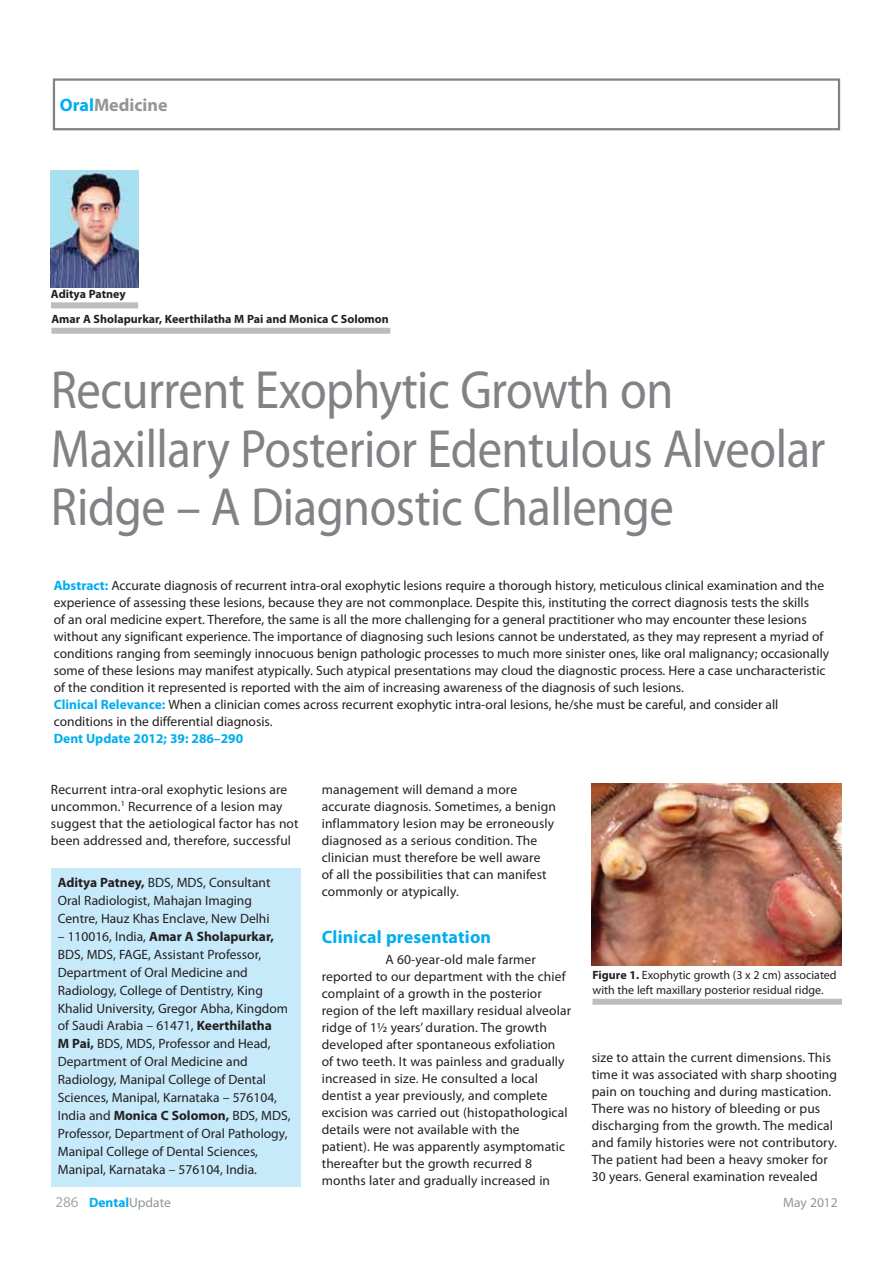
<style>
.page{position:relative;width:893px;height:1263px;background:#fff}
.page>*{position:absolute;margin:0;border:0;box-sizing:border-box;transform-origin:0 0}
.t1{font:54px/58.5px "Myriad Pro";letter-spacing:-.01em;color:#808285;scale:.9 1}
.t2{font:700 18px "Myriad Pro";letter-spacing:.01em;color:#00aeef}
.t3{font:700 18px "Myriad Pro";color:#939598}
.t4{font:13.5px/17px "Myriad Pro";color:#231f20}
.t5{font:700 13.5px "Myriad Pro";color:#00aeef}
.t6{font:13.5px "Myriad Pro";color:#939598}
.t7{font:12px/15.8px "Myriad Pro";color:#231f20}
.t8{font:700 12px "Myriad Pro";color:#231f20}
.s1{color:#00aeef}
.s2{font-weight:700;color:#00aeef}
.s3{font-weight:700}
.s4{font-weight:400;font-size:15px;color:#a7a9ac}
.s5{font-weight:400;color:#939598}
</style>
<div class="page">
<div style="left:53px;top:78px;width:787px;height:52px;border:2px solid #808285"></div>
<div style="left:51px;top:868px;width:249px;height:318px;background:#c7eafb"></div>
<div style="left:51px;top:302px;width:87px;height:6px;background:#bbbdc0"></div>
<div style="left:51px;top:328px;width:339px;height:6px;background:#bbbdc0"></div>
<img style="left:591px;top:784px;width:251px;height:181px">
<div style="left:592px;top:999px;width:250px;height:6px;background:#bbbdc0"></div>
<img style="left:51px;top:170px;width:88px;height:117px">
<h2 class="t3" style="left:60px;top:98px;width:109px"><span class="s1">Oral</span>Medicine</h2>
<p class="t8" style="left:51px;top:290px;width:76px">Aditya Patney</p>
<p class="t8" style="left:51px;top:315px;width:339px">Amar A Sholapurkar, Keerthilatha M Pai and Monica C Solomon</p>
<h1 class="t1" style="left:51px;top:364px;width:862px">Recurrent Exophytic Growth on<br>Maxillary Posterior Edentulous Alveolar<br>Ridge – A Diagnostic Challenge</h1>
<p class="t4" style="left:54px;top:578px;width:777px"><span class="s2">Abstract:</span> Accurate diagnosis of recurrent intra-oral exophytic lesions require a thorough history, meticulous clinical examination and the experience of assessing these lesions, because they are not commonplace. Despite this, instituting the correct diagnosis tests the skills<br>of an oral medicine expert. Therefore, the same is all the more challenging for a general practitioner who may encounter these lesions without any significant experience. The importance of diagnosing such lesions cannot be understated, as they may represent a myriad of conditions ranging from seemingly innocuous benign pathologic processes to much more sinister ones, like oral malignancy; occasionally some of these lesions may manifest atypically. Such atypical presentations may cloud the diagnostic process. Here a case uncharacteristic of the condition it represented is reported with the aim of increasing awareness of the diagnosis of such lesions.<br><span class="s2">Clinical Relevance:</span> When a clinician comes across recurrent exophytic intra-oral lesions, he/she must be careful, and consider all conditions in the differential diagnosis.</p>
<p class="t5" style="left:54px;top:733px;width:191px">Dent Update 2012; 39: 286–290</p>
<p class="t4" style="left:51px;top:782px;width:249px">Recurrent intra-oral exophytic lesions are uncommon.<sup>1</sup> Recurrence of a lesion may suggest that the aetiological factor has not been addressed and, therefore, successful</p>
<p class="t4" style="left:58px;top:874px;width:214px;line-height:18px"><span class="s3">Aditya Patney,</span> BDS, MDS, Consultant<br>Oral Radiologist, Mahajan Imaging<br>Centre, Hauz Khas Enclave, New Delhi</p>
<p class="t4" style="left:58px;top:928px;width:234px;line-height:18px">– 110016, India, <span class="s3">Amar A Sholapurkar, </span>BDS, MDS, FAGE, Assistant Professor, Department of Oral Medicine and Radiology, College of Dentistry, King Khalid University, Gregor Abha, Kingdom of Saudi Arabia – 61471, <span class="s3">Keerthilatha<br>M Pai,</span> BDS, MDS, Professor and Head, Department of Oral Medicine and Radiology, Manipal College of Dental Sciences, Manipal, Karnataka – 576104, India and <span class="s3">Monica C Solomon,</span> BDS, MDS, Professor, Department of Oral Pathology, Manipal College of Dental Sciences, Manipal, Karnataka – 576104, India.</p>
<p class="t4" style="left:322px;top:782px;width:236px">management will demand a more accurate diagnosis. Sometimes, a benign inflammatory lesion may be erroneously diagnosed as a serious condition. The clinician must therefore be well aware<br>of all the possibilities that can manifest commonly or atypically.</p>
<h2 class="t2" style="left:322px;top:930px;width:171px">Clinical presentation</h2>
<p class="t4" style="left:322px;top:952px;width:251px;text-indent:64px">A 60-year-old male farmer reported to our department with the chief complaint of a growth in the posterior region of the left maxillary residual alveolar ridge of 1½ years’ duration. The growth developed after spontaneous exfoliation<br>of two teeth. It was painless and gradually increased in size. He consulted a local dentist a year previously, and complete excision was carried out (histopathological details were not available with the patient). He was apparently asymptomatic thereafter but the growth recurred 8 months later and gradually increased in</p>
<p class="t7" style="left:592px;top:968px;width:246px"><span class="s3">Figure 1.</span> Exophytic growth (3 x 2 cm) associated with the left maxillary posterior residual ridge.</p>
<p class="t4" style="left:592px;top:1050px;width:247px">size to attain the current dimensions. This time it was associated with sharp shooting pain on touching and during mastication.<br>There was no history of bleeding or pus discharging from the growth. The medical and family histories were not contributory.<br>The patient had been a heavy smoker for 30 years. General examination revealed</p>
<p class="t5" style="left:55px;top:1197px;width:117px"><span class="s4">286</span> Dental<span class="s5">Update</span></p>
<p class="t6" style="left:783px;top:1197px;width:56px">May 2012</p>
</div>
